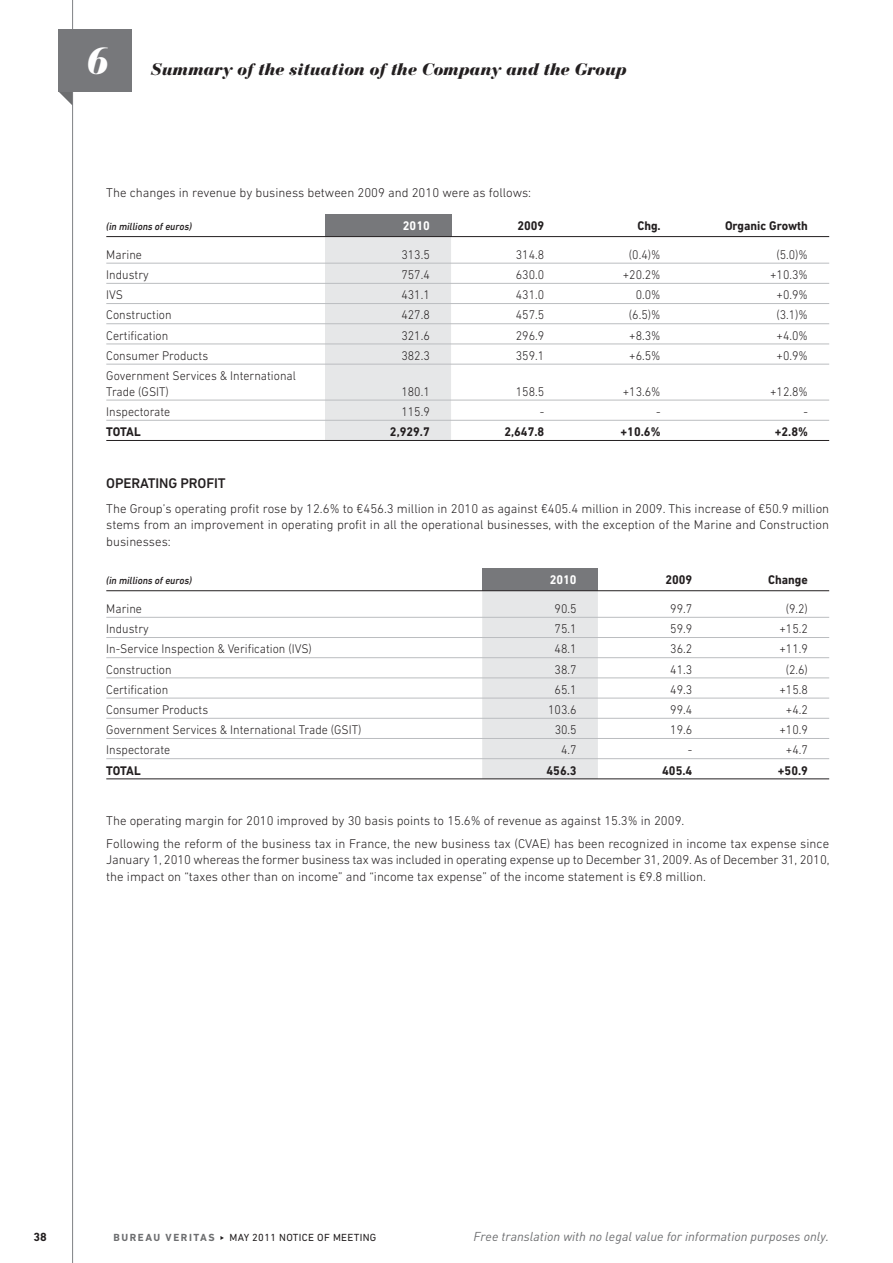
<style>
.page{position:relative;width:893px;height:1263px;background:#fff}
.page>*{position:absolute;margin:0;border:0;box-sizing:border-box;transform-origin:0 0}
.t1{font:italic 900 38.25px "Bauer Bodoni Std";color:#fff}
.t2{font:italic 900 16.5px "Bauer Bodoni Std";letter-spacing:-.01em;color:#231f20}
.t3{font:500 14.25px "DIN Next LT Pro";letter-spacing:-.01em;color:#231f20}
.t4{font:300 12.9px/16.2px "DIN Next LT Pro";color:#231f20}
.t5{font:300 12.75px/15.8px "DIN Next LT Pro";color:#231f20;scale:.95 1}
.t6{font:700 12.75px "DIN Next LT Pro";color:#231f20;scale:.95 1}
.t7{font:italic 12.75px "DIN";color:#6d6e70}
.t8{font:700 12.75px "DIN Next LT Pro";color:#fff;scale:.95 1}
.t9{font:700 12px "DIN Next LT Pro";color:#231f20}
.t10{font:italic 500 10.5px "DIN Next LT Pro";color:#231f20;scale:.95 1}
.t11{font:10.5px "DIN Next LT Pro";letter-spacing:.03em;color:#231f20}
.t12{font:700 10.5px "DIN Next LT Pro";letter-spacing:.15em;color:#6d6e70}
</style>
<div class="page">
<svg style="left:220px;top:1236px;width:4px;height:4px"></svg>
<hr style="left:72px;top:0;width:1px;height:1263px;background:#808285">
<svg style="left:58px;top:91px;width:14px;height:14px"></svg>
<div style="left:58px;top:29px;width:74px;height:62px;background:#77787b"></div>
<div style="left:325px;top:214px;width:126px;height:23px;background:#77787b"></div>
<div style="left:325px;top:237px;width:126px;height:203px;background:#e6e7e8"></div>
<hr style="left:106px;top:236px;width:723px;height:1px;background:#231f20">
<hr style="left:106px;top:440px;width:723px;height:1px;background:#231f20">
<hr style="left:106px;top:263px;width:723px;height:1px;background:#bbbdc0">
<hr style="left:106px;top:283px;width:723px;height:1px;background:#bbbdc0">
<hr style="left:106px;top:303px;width:723px;height:1px;background:#bbbdc0">
<hr style="left:106px;top:323px;width:723px;height:1px;background:#bbbdc0">
<hr style="left:106px;top:344px;width:723px;height:1px;background:#bbbdc0">
<hr style="left:106px;top:364px;width:723px;height:1px;background:#bbbdc0">
<hr style="left:106px;top:400px;width:723px;height:1px;background:#bbbdc0">
<hr style="left:106px;top:420px;width:723px;height:1px;background:#bbbdc0">
<div style="left:482px;top:568px;width:116px;height:23px;background:#77787b"></div>
<div style="left:482px;top:591px;width:116px;height:187px;background:#e6e7e8"></div>
<hr style="left:106px;top:590px;width:723px;height:1px;background:#231f20">
<hr style="left:106px;top:778px;width:723px;height:1px;background:#231f20">
<hr style="left:106px;top:617px;width:723px;height:1px;background:#bbbdc0">
<hr style="left:106px;top:637px;width:723px;height:1px;background:#bbbdc0">
<hr style="left:106px;top:657px;width:723px;height:1px;background:#bbbdc0">
<hr style="left:106px;top:677px;width:723px;height:1px;background:#bbbdc0">
<hr style="left:106px;top:698px;width:723px;height:1px;background:#bbbdc0">
<hr style="left:106px;top:718px;width:723px;height:1px;background:#bbbdc0">
<hr style="left:106px;top:738px;width:723px;height:1px;background:#bbbdc0">
<hr style="left:106px;top:758px;width:723px;height:1px;background:#bbbdc0">
<h1 class="t1" style="left:85px;top:46px;width:25px">6</h1>
<p class="t2" style="left:151px;top:63px;width:477px">Summary of the situation of the Company and the Group</p>
<p class="t4" style="left:106px;top:186px;width:426px">The changes in revenue by business between 2009 and 2010 were as follows:</p>
<p class="t10" style="left:106px;top:223px;width:92px">(in millions of euros)</p>
<p class="t8" style="left:403px;top:221px;width:30px">2010</p>
<p class="t6" style="left:517px;top:221px;width:30px">2009</p>
<p class="t6" style="left:637px;top:221px;width:26px">Chg.</p>
<p class="t6" style="left:725px;top:221px;width:89px">Organic Growth</p>
<p class="t5" style="left:106px;top:248px;width:39px">Marine</p>
<p class="t5" style="left:401px;top:248px;width:31px">313.5</p>
<p class="t5" style="left:516px;top:248px;width:31px">314.8</p>
<p class="t5" style="left:629px;top:248px;width:35px">(0.4)%</p>
<p class="t5" style="left:776px;top:248px;width:35px">(5.0)%</p>
<p class="t5" style="left:106px;top:268px;width:46px">Industry</p>
<p class="t5" style="left:401px;top:268px;width:31px">757.4</p>
<p class="t5" style="left:516px;top:268px;width:31px">630.0</p>
<p class="t5" style="left:623px;top:268px;width:41px">+20.2%</p>
<p class="t5" style="left:770px;top:268px;width:41px">+10.3%</p>
<p class="t5" style="left:106px;top:288px;width:19px">IVS</p>
<p class="t5" style="left:401px;top:288px;width:31px">431.1</p>
<p class="t5" style="left:516px;top:288px;width:31px">431.0</p>
<p class="t5" style="left:636px;top:288px;width:28px">0.0%</p>
<p class="t5" style="left:777px;top:288px;width:34px">+0.9%</p>
<p class="t5" style="left:106px;top:309px;width:70px">Construction</p>
<p class="t5" style="left:401px;top:309px;width:31px">427.8</p>
<p class="t5" style="left:516px;top:309px;width:31px">457.5</p>
<p class="t5" style="left:629px;top:309px;width:35px">(6.5)%</p>
<p class="t5" style="left:776px;top:309px;width:35px">(3.1)%</p>
<p class="t5" style="left:106px;top:329px;width:67px">Certification</p>
<p class="t5" style="left:401px;top:329px;width:31px">321.6</p>
<p class="t5" style="left:516px;top:329px;width:31px">296.9</p>
<p class="t5" style="left:629px;top:329px;width:34px">+8.3%</p>
<p class="t5" style="left:777px;top:329px;width:34px">+4.0%</p>
<p class="t5" style="left:106px;top:349px;width:109px">Consumer Products</p>
<p class="t5" style="left:401px;top:349px;width:31px">382.3</p>
<p class="t5" style="left:516px;top:349px;width:31px">359.1</p>
<p class="t5" style="left:629px;top:349px;width:34px">+6.5%</p>
<p class="t5" style="left:777px;top:349px;width:34px">+0.9%</p>
<p class="t5" style="left:106px;top:369px;width:201px">Government Services &amp; International<br>Trade (GSIT)</p>
<p class="t5" style="left:401px;top:385px;width:31px">180.1</p>
<p class="t5" style="left:516px;top:385px;width:31px">158.5</p>
<p class="t5" style="left:623px;top:385px;width:41px">+13.6%</p>
<p class="t5" style="left:770px;top:385px;width:41px">+12.8%</p>
<p class="t5" style="left:106px;top:405px;width:69px">Inspectorate</p>
<p class="t5" style="left:401px;top:405px;width:31px">115.9</p>
<p class="t5" style="left:540px;top:405px;width:6px">-</p>
<p class="t5" style="left:656px;top:405px;width:6px">-</p>
<p class="t5" style="left:803px;top:405px;width:6px">-</p>
<p class="t6" style="left:106px;top:427px;width:38px">TOTAL</p>
<p class="t6" style="left:390px;top:427px;width:43px">2,929.7</p>
<p class="t6" style="left:504px;top:427px;width:43px">2,647.8</p>
<p class="t6" style="left:621px;top:427px;width:44px">+10.6%</p>
<p class="t6" style="left:775px;top:427px;width:36px">+2.8%</p>
<p class="t3" style="left:106px;top:478px;width:121px">OPERATING PROFIT</p>
<p class="t4" style="left:106px;top:502px;width:724px;text-align:justify">The Group’s operating profit rose by 12.6% to €456.3 million in 2010 as against €405.4 million in 2009. This increase of €50.9 million stems from an improvement in operating profit in all the operational businesses, with the exception of the Marine and Construction businesses:</p>
<p class="t10" style="left:106px;top:577px;width:92px">(in millions of euros)</p>
<p class="t8" style="left:550px;top:575px;width:30px">2010</p>
<p class="t6" style="left:665px;top:575px;width:30px">2009</p>
<p class="t6" style="left:768px;top:575px;width:43px">Change</p>
<p class="t5" style="left:106px;top:602px;width:39px">Marine</p>
<p class="t5" style="left:555px;top:602px;width:25px">90.5</p>
<p class="t5" style="left:670px;top:602px;width:25px">99.7</p>
<p class="t5" style="left:786px;top:602px;width:25px">(9.2)</p>
<p class="t5" style="left:106px;top:622px;width:46px">Industry</p>
<p class="t5" style="left:555px;top:622px;width:25px">75.1</p>
<p class="t5" style="left:670px;top:622px;width:25px">59.9</p>
<p class="t5" style="left:779px;top:622px;width:31px">+15.2</p>
<p class="t5" style="left:106px;top:643px;width:218px">In-Service Inspection &amp; Verification (IVS)</p>
<p class="t5" style="left:555px;top:643px;width:25px">48.1</p>
<p class="t5" style="left:670px;top:643px;width:25px">36.2</p>
<p class="t5" style="left:779px;top:643px;width:31px">+11.9</p>
<p class="t5" style="left:106px;top:663px;width:70px">Construction</p>
<p class="t5" style="left:555px;top:663px;width:25px">38.7</p>
<p class="t5" style="left:670px;top:663px;width:25px">41.3</p>
<p class="t5" style="left:786px;top:663px;width:25px">(2.6)</p>
<p class="t5" style="left:106px;top:683px;width:67px">Certification</p>
<p class="t5" style="left:555px;top:683px;width:25px">65.1</p>
<p class="t5" style="left:670px;top:683px;width:25px">49.3</p>
<p class="t5" style="left:779px;top:683px;width:31px">+15.8</p>
<p class="t5" style="left:106px;top:703px;width:109px">Consumer Products</p>
<p class="t5" style="left:548px;top:703px;width:31px">103.6</p>
<p class="t5" style="left:670px;top:703px;width:25px">99.4</p>
<p class="t5" style="left:786px;top:703px;width:25px">+4.2</p>
<p class="t5" style="left:106px;top:723px;width:270px">Government Services &amp; International Trade (GSIT)</p>
<p class="t5" style="left:555px;top:723px;width:25px">30.5</p>
<p class="t5" style="left:670px;top:723px;width:25px">19.6</p>
<p class="t5" style="left:779px;top:723px;width:31px">+10.9</p>
<p class="t5" style="left:106px;top:743px;width:69px">Inspectorate</p>
<p class="t5" style="left:561px;top:743px;width:18px">4.7</p>
<p class="t5" style="left:688px;top:743px;width:6px">-</p>
<p class="t5" style="left:786px;top:743px;width:25px">+4.7</p>
<p class="t6" style="left:106px;top:765px;width:38px">TOTAL</p>
<p class="t6" style="left:546px;top:765px;width:33px">456.3</p>
<p class="t6" style="left:662px;top:765px;width:33px">405.4</p>
<p class="t6" style="left:778px;top:765px;width:33px">+50.9</p>
<p class="t4" style="left:106px;top:810px;width:724px;line-height:23.4px">The operating margin for 2010 improved by 30 basis points to 15.6% of revenue as against 15.3% in 2009.<br>Following the reform of the business tax in France, the new business tax (CVAE) has been recognized in income tax expense since</p>
<p class="t4" style="left:106px;top:853px;width:725px">January 1, 2010 whereas the former business tax was included in operating expense up to December 31, 2009. As of December 31, 2010, the impact on “taxes other than on income” and “income tax expense” of the income statement is €9.8 million.</p>
<p class="t9" style="left:33px;top:1233px;width:15px">38</p>
<p class="t12" style="left:113px;top:1234px;width:103px">BUREAU VERITAS</p>
<p class="t11" style="left:230px;top:1234px;width:148px">MAY 2011 NOTICE OF MEETING</p>
<p class="t7" style="left:474px;top:1232px;width:357px">Free translation with no legal value for information purposes only.</p>
</div>
